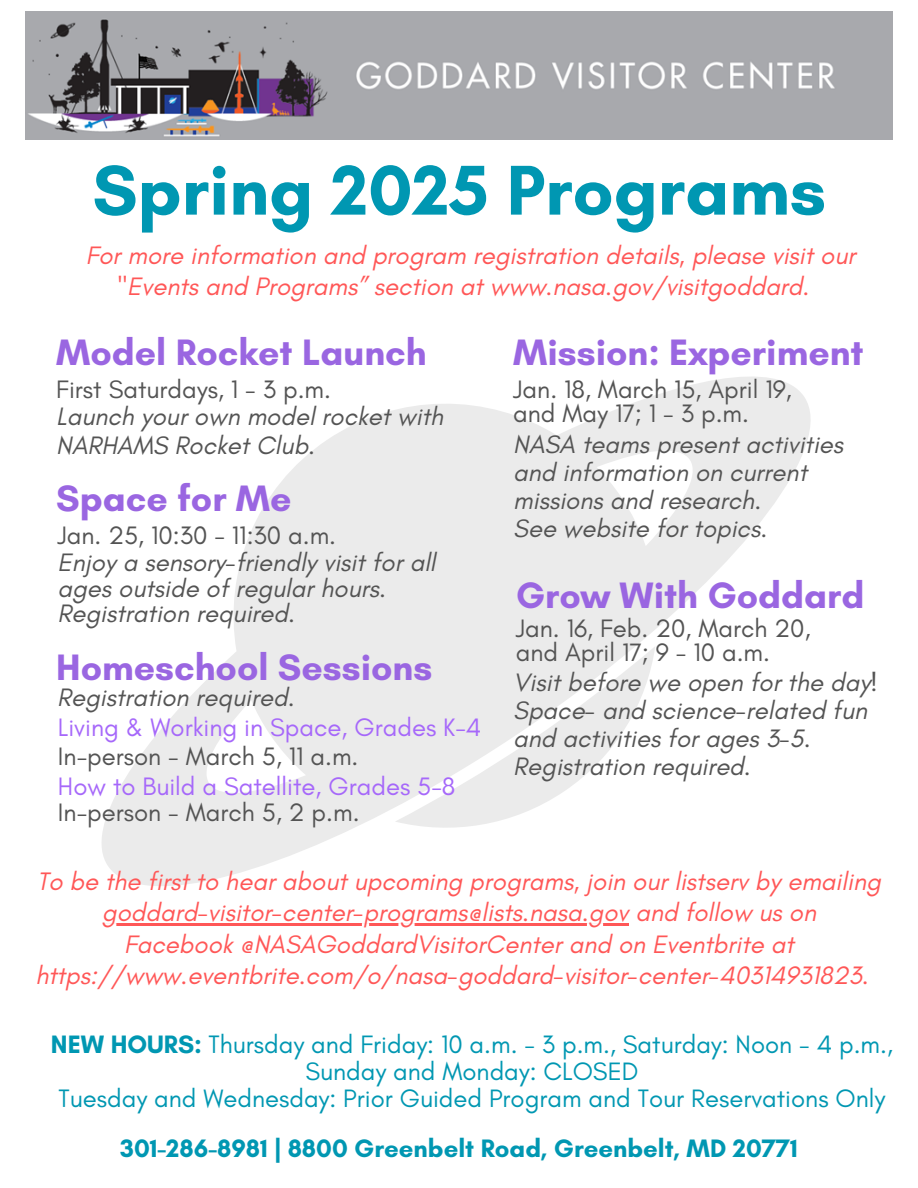
<style>
.page{position:relative;width:918px;height:1188px;background:#fff}
.page>*{position:absolute;margin:0;border:0;box-sizing:border-box;transform-origin:0 0}
.t1{font:700 71.7px "Glacial Indifference";color:#0097b2}
.t2{font:700 37.5px "Glacial Indifference";color:#9a66e1}
.t3{font:italic 25.65px/31.5px "Glacial Indifference";color:#ff5757;text-align:center}
.t4{font:italic 25.65px/28.2px "Glacial Indifference";color:#545454}
.t5{font:25.65px/23.7px "Glacial Indifference";color:#545454}
.t6{font:25.65px/27px "Glacial Indifference";color:#0097b2;text-align:center}
.t7{font:25.65px "Glacial Indifference";color:#a668fa}
.t8{font:700 25.65px "Glacial Indifference";color:#0097b2}
.s1{font-weight:700}
</style>
<div class="page">
<img style="left:26px;top:12px;width:867px;height:127px">
<svg style="left:102px;top:377px;width:709px;height:509px;fill:#ebebeb"></svg>
<svg style="left:395px;top:646px;width:260px;height:189px;fill:#ebebeb"></svg>
<hr style="left:102px;top:924px;width:526px;height:2px;background:#ff5757">
<p class="t1" style="left:92px;top:147px;width:735px">Spring 2025 Programs</p>
<p class="t3" style="left:86px;top:239px;width:771px">For more information and program registration details, please visit our "Events and Programs” section at www.nasa.gov/visitgoddard.</p>
<h1 class="t2" style="left:56px;top:329px;width:372px">Model Rocket Launch</h1>
<p class="t5" style="left:56px;top:377px;width:276px">First Saturdays, 1 - 3 p.m.</p>
<h2 class="t4" style="left:56px;top:402px;width:389px;line-height:29.2px">Launch your own model rocket with<br>NARHAMS Rocket Club.</h2>
<p class="t2" style="left:56px;top:475px;width:237px">Space for Me</p>
<h2 class="t5" style="left:58px;top:523px;width:280px">Jan. 25, 10:30 - 11:30 a.m.</h2>
<p class="t4" style="left:58px;top:549px;width:380px;line-height:25.8px">Enjoy a sensory-friendly visit for all ages outside of regular hours.</p>
<p class="t4" style="left:58px;top:599px;width:239px">Registration required.</p>
<p class="t2" style="left:56px;top:644px;width:378px">Homeschool Sessions</p>
<p class="t4" style="left:57px;top:683px;width:239px">Registration required.</p>
<p class="t7" style="left:58px;top:711px;width:425px">Living &amp; Working in Space, Grades K-4</p>
<p class="t5" style="left:58px;top:744px;width:302px">In-person - March 5, 11 a.m.</p>
<p class="t7" style="left:58px;top:771px;width:399px">How to Build a Satellite, Grades 5-8</p>
<h2 class="t5" style="left:58px;top:801px;width:303px">In-person - March 5, 2 p.m.</h2>
<p class="t2" style="left:513px;top:329px;width:352px">Mission: Experiment</p>
<h2 class="t5" style="left:513px;top:377px;width:280px">Jan. 18, March 15, April 19, and May 17; 1 - 3 p.m.</h2>
<p class="t4" style="left:513px;top:430px;width:331px">NASA teams present activities and information on current missions and research.</p>
<p class="t4" style="left:513px;top:514px;width:255px">See website for topics.</p>
<p class="t2" style="left:516px;top:572px;width:350px">Grow With Goddard</p>
<h2 class="t5" style="left:516px;top:616px;width:296px">Jan. 16, Feb. 20, March 20, and April 17; 9 - 10 a.m.</h2>
<p class="t4" style="left:513px;top:668px;width:366px">Visit before we open for the day!<br>Space- and science-related fun and activities for ages 3-5.</p>
<p class="t4" style="left:513px;top:752px;width:239px">Registration required.</p>
<p class="t3" style="left:37px;top:865px;width:845px">To be the first to hear about upcoming programs, join our listserv by emailing</p>
<p class="t3" style="left:35px;top:897px;width:835px">goddard-visitor-center-programs@lists.nasa.gov and follow us on<br>Facebook @NASAGoddardVisitorCenter and on Eventbrite at https://www.eventbrite.com/o/nasa-goddard-visitor-center-40314931823.</p>
<p class="t6" style="left:51px;top:1031px;width:844px"><span class="s1">NEW HOURS:</span> Thursday and Friday: 10 a.m. - 3 p.m., Saturday: Noon - 4 p.m.,<br>Sunday and Monday: CLOSED</p>
<p class="t6" style="left:58px;top:1085px;width:828px">Tuesday and Wednesday: Prior Guided Program and Tour Reservations Only</p>
<p class="t8" style="left:120px;top:1132px;width:679px">301-286-8981 | 8800 Greenbelt Road, Greenbelt, MD 20771</p>
</div>
